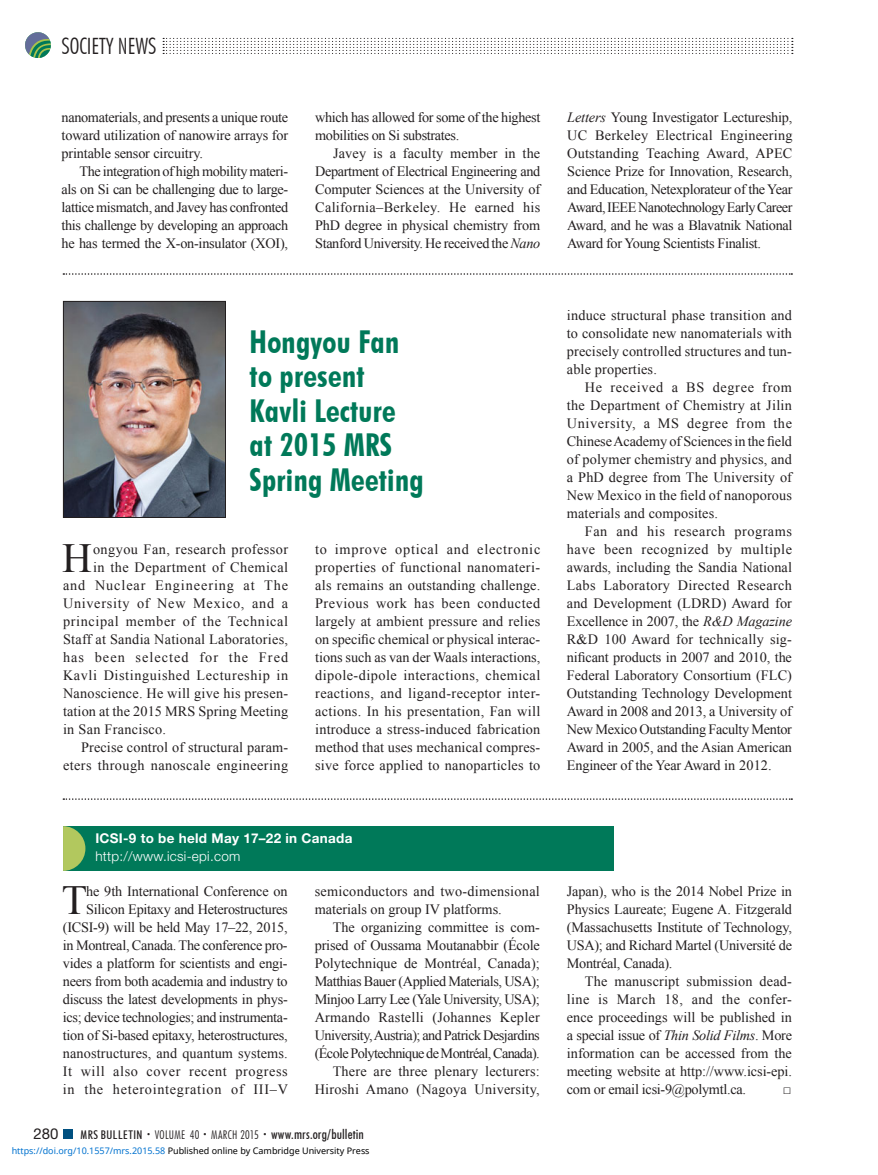
<style>
.page{position:relative;width:878px;height:1175px;background:#fff}
.page>*{position:absolute;margin:0;border:0;box-sizing:border-box;transform-origin:0 0}
.t1{font:41.4px "Times New Roman";color:#231f20}
.t2{font:700 condensed 31.5px/34.5px "Futura BT";letter-spacing:.01em;color:#007959}
.t3{font:300 condensed 22.5px "Futura BT";color:#231f20}
.t4{font:15px "Helvetica Neue LT Std";color:#231f20}
.t5{font:14.25px/18px "Times New Roman";letter-spacing:-.005em;color:#231f20;text-align:justify}
.t6{font:14.25px/18px "Times New Roman";letter-spacing:.02em;color:#231f20}
.t7{font:14.25px "Times New Roman";letter-spacing:.03em;color:#231f20}
.t8{font:14.25px/18px "Times New Roman";letter-spacing:-.025em;color:#231f20}
.t9{font:14.25px "Times New Roman";letter-spacing:.04em;color:#231f20}
.t10{font:14.25px "Times New Roman";letter-spacing:.045em;color:#231f20}
.t11{font:14.25px "Times New Roman";letter-spacing:.065em;color:#231f20}
.t12{font:14.25px "Times New Roman";letter-spacing:.05em;color:#231f20}
.t13{font:14.25px "Times New Roman";letter-spacing:.035em;color:#231f20}
.t14{font:14.25px "Times New Roman";letter-spacing:.075em;color:#231f20}
.t15{font:500 condensed 13.5px "Futura BT";letter-spacing:.01em;color:#231f20}
.t16{font:700 13.5px "Helvetica Neue LT Std";letter-spacing:.02em;color:#fff}
.t17{font:300 13.5px "Helvetica Neue LT Std";letter-spacing:.02em;color:#fff}
.t18{font:9px "Noto Sans";color:#000}
.s1{font-style:italic}
.s2{font-size:12px}
.s3{font-weight:300;font-size:7.5px}
.s4{font-weight:300;font-size:12px}
.s5{color:#0172cf}
</style>
<div class="page">
<div style="left:63px;top:1130px;width:9px;height:8px;background:#005080"></div>
<svg style="left:25px;top:32px;width:26px;height:26px"></svg>
<svg style="left:163px;top:38px;width:629px;height:16px"></svg>
<img style="left:65px;top:303px;width:159px;height:213px">
<div style="left:63px;top:301px;width:163px;height:217px;border:1px solid #231f20"></div>
<svg style="left:63px;top:273px;width:729px;height:2px"></svg>
<svg style="left:63px;top:798px;width:729px;height:2px"></svg>
<div style="left:63px;top:826px;width:550px;height:45px;background:#007959"></div>
<svg style="left:63px;top:826px;width:22px;height:45px"></svg>
<h3 class="t3" style="left:62px;top:32px;width:96px">SOCIETY NEWS</h3>
<p class="t5" style="left:62px;top:108px;width:228px">nanomaterials, and presents a unique route toward utilization of nanowire arrays for printable sensor circuitry.</p>
<p class="t5" style="left:62px;top:162px;width:228px;text-indent:18px">The integration of high mobility materi&shy;als on Si can be challenging due to large&shy;lattice mismatch, and Javey has confronted this challenge by developing an approach he has termed the X-on-insulator (XOI),</p>
<p class="t8" style="left:315px;top:108px;width:227px">which has allowed for some of the highest mobilities on Si substrates.</p>
<p class="t5" style="left:315px;top:144px;width:227px;text-indent:18px">Javey is a faculty member in the Department of Electrical Engineering and Computer Sciences at the University of California–Berkeley. He earned his PhD degree in physical chemistry from Stanford University. He received the <span class="s1">Nano</span></p>
<h2 class="t2" style="left:249px;top:324px;width:176px">Hongyou Fan to present<br>Kavli Lecture at 2015 MRS<br>Spring Meeting</h2>
<h1 class="t1" style="left:62px;top:535px;width:31px">H</h1>
<p class="t7" style="left:93px;top:541px;width:196px">ongyou Fan, research professor</p>
<p class="t13" style="left:93px;top:559px;width:196px">in the Department of Chemical</p>
<p class="t11" style="left:63px;top:577px;width:227px">and Nuclear Engineering at The</p>
<p class="t12" style="left:63px;top:595px;width:226px">University of New Mexico, and a</p>
<p class="t10" style="left:63px;top:613px;width:227px">principal member of the Technical</p>
<p class="t6" style="left:63px;top:630px;width:227px">Staff at Sandia National Laboratories,</p>
<p class="t14" style="left:63px;top:649px;width:227px">has been selected for the Fred</p>
<p class="t9" style="left:63px;top:667px;width:227px">Kavli Distinguished Lectureship in</p>
<p class="t6" style="left:63px;top:684px;width:227px">Nanoscience. He will give his presen-</p>
<p class="t5" style="left:63px;top:702px;width:227px">tation at the 2015 MRS Spring Meeting</p>
<p class="t6" style="left:63px;top:720px;width:105px">in San Francisco.</p>
<p class="t5" style="left:81px;top:738px;width:209px">Precise control of structural param-</p>
<p class="t7" style="left:63px;top:757px;width:227px">eters through nanoscale engineering</p>
<p class="t5" style="left:315px;top:540px;width:227px">to improve optical and electronic properties of functional nanomateri&shy;als remains an outstanding challenge.<br>Previous work has been conducted largely at ambient pressure and relies on specific chemical or physical interac&shy;tions such as van der Waals interactions, dipole-dipole interactions, chemical reactions, and ligand-receptor inter&shy;actions. In his presentation, Fan will introduce a stress-induced fabrication method that uses mechanical compres&shy;sive force applied to nanoparticles to</p>
<p class="t16" style="left:95px;top:833px;width:258px">ICSI-9 to be held May 17–22 in Canada</p>
<p class="t17" style="left:95px;top:851px;width:146px">http://www.icsi-epi.com</p>
<p class="t5" style="left:63px;top:882px;width:226px;text-align:right">he 9th International Conference on Silicon Epitaxy and Heterostructures (ICSI-9) will be held May 17–22, 2015, in Montreal, Canada. The conference pro&shy;vides a platform for scientists and engi&shy;neers from both academia and industry to discuss the latest developments in phys&shy;ics; device technologies; and instrumenta&shy;tion of Si-based epitaxy, heterostructures, nanostructures, and quantum systems.<br>It will also cover recent progress in the heterointegration of III–V</p>
<p class="t6" style="left:315px;top:882px;width:227px">semiconductors and two-dimensional materials on group IV platforms.</p>
<h1 class="t1" style="left:62px;top:877px;width:27px">T</h1>
<p class="t5" style="left:315px;top:918px;width:227px;text-align:right">The organizing committee is com&shy;prised of Oussama Moutanabbir (École Polytechnique de Montréal, Canada); Matthias Bauer (Applied Materials, USA); Minjoo Larry Lee (Yale University, USA); Armando Rastelli (Johannes Kepler University, Austria); and Patrick Desjardins (École Polytechnique de Montréal, Canada).<br>There are three plenary lecturers:<br>Hiroshi Amano (Nagoya University,</p>
<p class="t4" style="left:33px;top:1128px;width:27px">280</p>
<p class="t15" style="left:81px;top:1126px;width:285px"><span class="s2">MRS BULLETIN</span> <span class="s3">•</span> <span class="s4">VOLUME 40</span> <span class="s3">•</span> <span class="s4">MARCH 2015</span> <span class="s3">•</span> www.mrs.org/bulletin</p>
<p class="t18" style="left:12px;top:1143px;width:359px"><span class="s5">https://doi.org/10.1557/mrs.2015.58</span> Published online by Cambridge University Press</p>
<p class="t5" style="left:567px;top:108px;width:227px"><span class="s1">Letters</span> Young Investigator Lectureship, UC Berkeley Electrical Engineering Outstanding Teaching Award, APEC Science Prize for Innovation, Research, and Education, Netexplorateur of the Year Award, IEEE Nanotechnology Early Career Award, and he was a Blavatnik National Award for Young Scientists Finalist.</p>
<p class="t5" style="left:567px;top:306px;width:227px">induce structural phase transition and to consolidate new nanomaterials with precisely controlled structures and tun&shy;able properties.</p>
<p class="t5" style="left:567px;top:378px;width:227px;text-indent:18px">He received a BS degree from the Department of Chemistry at Jilin University, a MS degree from the Chinese Academy of Sciences in the field of polymer chemistry and physics, and a PhD degree from The University of New Mexico in the field of nanoporous materials and composites.</p>
<p class="t5" style="left:567px;top:522px;width:227px;text-indent:18px">Fan and his research programs have been recognized by multiple awards, including the Sandia National Labs Laboratory Directed Research and Development (LDRD) Award for Excellence in 2007, the <span class="s1">R&amp;D Magazine </span>R&amp;D 100 Award for technically sig&shy;nificant products in 2007 and 2010, the Federal Laboratory Consortium (FLC)<br>Outstanding Technology Development Award in 2008 and 2013, a University of New Mexico Outstanding Faculty Mentor Award in 2005, and the Asian American Engineer of the Year Award in 2012.</p>
<p class="t5" style="left:567px;top:882px;width:227px">Japan), who is the 2014 Nobel Prize in Physics Laureate; Eugene A. Fitzgerald (Massachusetts Institute of Technology, USA); and Richard Martel (Université de Montréal, Canada).</p>
<p class="t5" style="left:567px;top:972px;width:227px;text-indent:18px">The manuscript submission dead&shy;line is March 18, and the confer&shy;ence proceedings will be published in a special issue of <span class="s1">Thin Solid Films</span>. More information can be accessed from the meeting website at http://www.icsi-epi. com or email icsi-9@polymtl.ca.</p>
<p class="t5" style="left:783px;top:1080px;width:10px">□</p>
</div>
